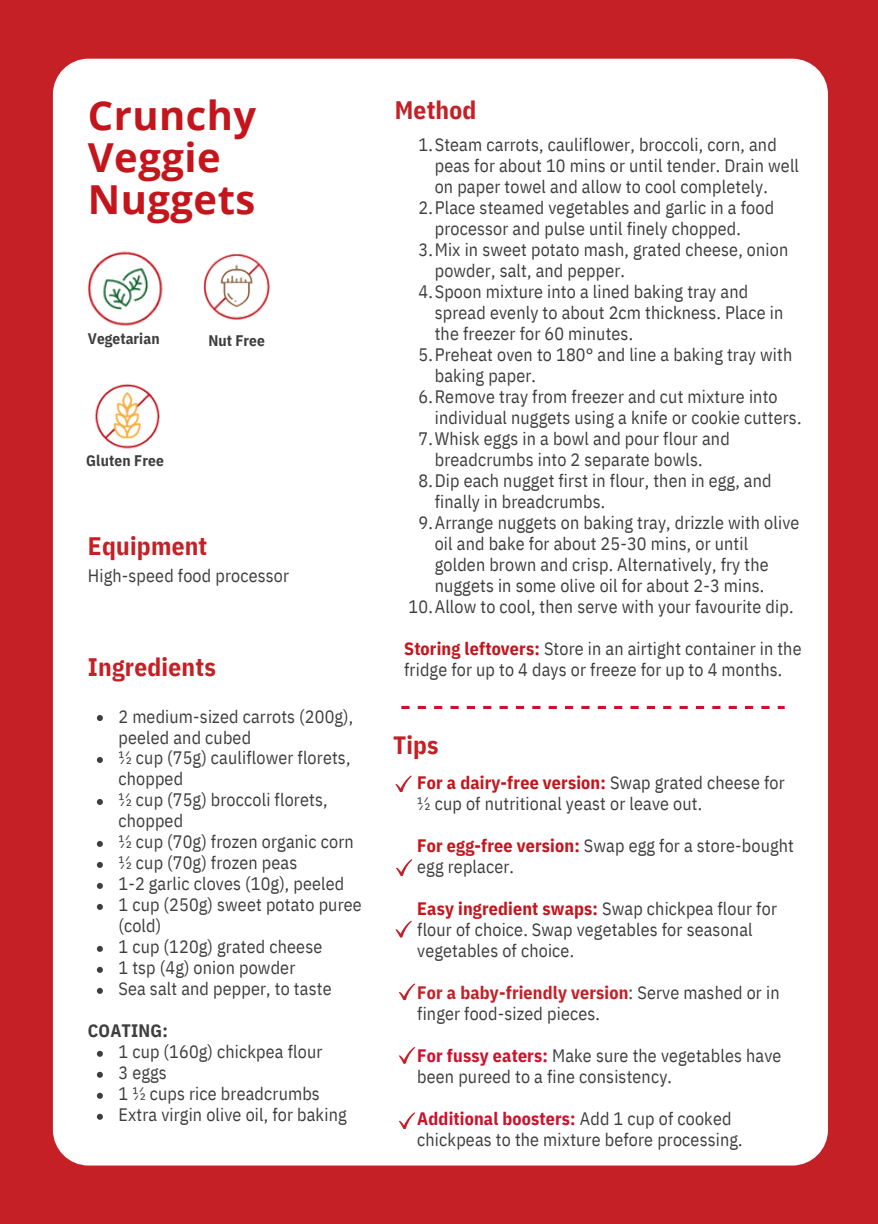
<style>
.page{position:relative;width:878px;height:1224px;background:#fff}
.page>*{position:absolute;margin:0;border:0;box-sizing:border-box;transform-origin:0 0}
.t1{font:700 40px/42px "Open Sans";letter-spacing:.01em;color:#c4151c}
.t2{font:700 25.2px "IBM Plex Sans Cond";letter-spacing:.01em;color:#c42026}
.t3{font:700 25px "IBM Plex Sans Cond";color:#c42026}
.t4{font:18px/21px "IBM Plex Sans Cond";letter-spacing:.01em;color:#3f3e3f}
.t5{font:700 18px "IBM Plex Sans Cond";letter-spacing:.01em;color:#3f3e3f}
.t6{font:700 15.4px "IBM Plex Sans Cond";letter-spacing:.005em;color:#3f3e3f}
.s1{font-weight:700;color:#c4151c}
.s2{font-weight:700;color:#c42026}
.s3{font-weight:700;color:#cf102d}
</style>
<div class="page">
<div style="left:0;top:0;width:877px;height:1223px;background:#c42026"></div>
<div style="left:53px;top:59px;width:774px;height:1107px;background:#fff;border-radius:36px"></div>
<svg style="left:396px;top:859px;width:16px;height:17px"></svg>
<svg style="left:395px;top:921px;width:17px;height:16px"></svg>
<svg style="left:777px;top:706px;width:7px;height:3px"></svg>
<svg style="left:761px;top:706px;width:8px;height:3px"></svg>
<svg style="left:745px;top:706px;width:8px;height:3px"></svg>
<svg style="left:728px;top:706px;width:8px;height:3px"></svg>
<svg style="left:712px;top:706px;width:8px;height:3px"></svg>
<svg style="left:696px;top:706px;width:8px;height:3px"></svg>
<svg style="left:679px;top:706px;width:8px;height:3px"></svg>
<svg style="left:663px;top:706px;width:8px;height:3px"></svg>
<svg style="left:646px;top:706px;width:9px;height:3px"></svg>
<svg style="left:630px;top:706px;width:8px;height:3px"></svg>
<svg style="left:614px;top:706px;width:8px;height:3px"></svg>
<svg style="left:597px;top:706px;width:9px;height:3px"></svg>
<svg style="left:581px;top:706px;width:8px;height:3px"></svg>
<svg style="left:565px;top:706px;width:8px;height:3px"></svg>
<svg style="left:548px;top:706px;width:9px;height:3px"></svg>
<svg style="left:532px;top:706px;width:8px;height:3px"></svg>
<svg style="left:516px;top:706px;width:8px;height:3px"></svg>
<svg style="left:499px;top:706px;width:8px;height:3px"></svg>
<svg style="left:483px;top:706px;width:8px;height:3px"></svg>
<svg style="left:467px;top:706px;width:8px;height:3px"></svg>
<svg style="left:450px;top:706px;width:8px;height:3px"></svg>
<svg style="left:434px;top:706px;width:8px;height:3px"></svg>
<svg style="left:418px;top:706px;width:8px;height:3px"></svg>
<svg style="left:401px;top:706px;width:8px;height:3px"></svg>
<svg style="left:395px;top:775px;width:17px;height:17px"></svg>
<img style="left:203px;top:254px;width:67px;height:66px">
<img style="left:88px;top:251px;width:75px;height:75px">
<svg style="left:97px;top:715px;width:6px;height:6px"></svg>
<svg style="left:97px;top:757px;width:6px;height:6px"></svg>
<svg style="left:97px;top:799px;width:6px;height:6px"></svg>
<svg style="left:97px;top:841px;width:6px;height:6px"></svg>
<svg style="left:97px;top:862px;width:6px;height:6px"></svg>
<svg style="left:97px;top:883px;width:6px;height:6px"></svg>
<svg style="left:97px;top:904px;width:6px;height:6px"></svg>
<svg style="left:97px;top:946px;width:6px;height:6px"></svg>
<svg style="left:97px;top:967px;width:6px;height:6px"></svg>
<svg style="left:97px;top:988px;width:6px;height:6px"></svg>
<svg style="left:97px;top:1051px;width:6px;height:6px"></svg>
<svg style="left:97px;top:1072px;width:6px;height:6px"></svg>
<svg style="left:97px;top:1093px;width:6px;height:6px"></svg>
<svg style="left:97px;top:1114px;width:6px;height:6px"></svg>
<img style="left:95px;top:384px;width:65px;height:65px">
<svg style="left:398px;top:983px;width:17px;height:17px"></svg>
<svg style="left:399px;top:1047px;width:16px;height:16px"></svg>
<svg style="left:399px;top:1112px;width:16px;height:17px"></svg>
<p class="t1" style="left:88px;top:94px;width:170px">Crunchy<br>Veggie<br>Nuggets</p>
<p class="t6" style="left:88px;top:328px;width:73px">Vegetarian</p>
<p class="t6" style="left:86px;top:450px;width:79px">Gluten Free</p>
<p class="t6" style="left:208px;top:330px;width:58px">Nut Free</p>
<p class="t2" style="left:88px;top:529px;width:121px">Equipment</p>
<p class="t4" style="left:88px;top:565px;width:203px">High-speed food processor</p>
<p class="t2" style="left:88px;top:650px;width:129px">Ingredients</p>
<p class="t4" style="left:118px;top:705px;width:236px">2 medium-sized carrots (200g), peeled and cubed</p>
<p class="t4" style="left:118px;top:747px;width:233px">½ cup (75g) cauliflower florets, chopped</p>
<p class="t4" style="left:118px;top:789px;width:210px">½ cup (75g) broccoli florets, chopped</p>
<p class="t4" style="left:118px;top:831px;width:237px">½ cup (70g) frozen organic corn</p>
<p class="t4" style="left:118px;top:852px;width:180px">½ cup (70g) frozen peas</p>
<p class="t4" style="left:118px;top:873px;width:227px">1-2 garlic cloves (10g), peeled</p>
<p class="t4" style="left:118px;top:894px;width:245px">1 cup (250g) sweet potato puree (cold)</p>
<p class="t4" style="left:118px;top:936px;width:205px">1 cup (120g) grated cheese</p>
<p class="t4" style="left:118px;top:957px;width:178px">1 tsp (4g) onion powder</p>
<p class="t4" style="left:118px;top:978px;width:214px">Sea salt and pepper, to taste</p>
<p class="t5" style="left:88px;top:1019px;width:81px">COATING:</p>
<p class="t4" style="left:118px;top:1041px;width:205px">1 cup (160g) chickpea flour</p>
<p class="t4" style="left:118px;top:1062px;width:50px">3 eggs</p>
<p class="t4" style="left:118px;top:1083px;width:203px">1 ½ cups rice breadcrumbs</p>
<p class="t4" style="left:118px;top:1104px;width:230px">Extra virgin olive oil, for baking</p>
<p class="t2" style="left:395px;top:93px;width:83px">Method</p>
<p class="t4" style="left:435px;top:134px;width:366px;text-indent:-16px">1.Steam carrots, cauliflower, broccoli, corn, and peas for about 10 mins or until tender. Drain well on paper towel and allow to cool completely.</p>
<p class="t4" style="left:435px;top:197px;width:341px;text-indent:-16px">2.Place steamed vegetables and garlic in a food processor and pulse until finely chopped.</p>
<p class="t4" style="left:435px;top:239px;width:355px;text-indent:-16px">3.Mix in sweet potato mash, grated cheese, onion powder, salt, and pepper.</p>
<p class="t4" style="left:435px;top:281px;width:350px;text-indent:-16px">4.Spoon mixture into a lined baking tray and spread evenly to about 2cm thickness. Place in the freezer for 60 minutes.</p>
<p class="t4" style="left:435px;top:344px;width:359px;text-indent:-16px">5.Preheat oven to 180° and line a baking tray with baking paper.</p>
<p class="t4" style="left:435px;top:386px;width:368px;text-indent:-16px">6.Remove tray from freezer and cut mixture into individual nuggets using a knife or cookie cutters.</p>
<p class="t4" style="left:435px;top:428px;width:296px;text-indent:-16px">7.Whisk eggs in a bowl and pour flour and breadcrumbs into 2 separate bowls.</p>
<p class="t4" style="left:435px;top:470px;width:338px;text-indent:-16px">8.Dip each nugget first in flour, then in egg, and finally in breadcrumbs.</p>
<p class="t4" style="left:435px;top:512px;width:366px;text-indent:-16px">9.Arrange nuggets on baking tray, drizzle with olive oil and bake for about 25-30 mins, or until golden brown and crisp. Alternatively, fry the nuggets in some olive oil for about 2-3 mins.</p>
<p class="t4" style="left:408px;top:596px;width:386px">10.Allow to cool, then serve with your favourite dip.</p>
<p class="t4" style="left:404px;top:638px;width:399px"><span class="s1">Storing leftovers:</span> Store in an airtight container in the fridge for up to 4 days or freeze for up to 4 months.</p>
<p class="t3" style="left:393px;top:728px;width:47px">Tips</p>
<p class="t4" style="left:417px;top:771px;width:369px"><span class="s1">For a dairy-free version:</span> Swap grated cheese for ½ cup of nutritional yeast or leave out.</p>
<p class="t4" style="left:417px;top:834px;width:378px"><span class="s1">For egg-free version:</span> Swap egg for a store-bought egg replacer.</p>
<p class="t4" style="left:417px;top:897px;width:361px"><span class="s1">Easy ingredient swaps:</span> Swap chickpea flour for flour of choice. Swap vegetables for seasonal vegetables of choice.</p>
<p class="t4" style="left:417px;top:981px;width:364px"><span class="s2">For a baby-friendly version</span>: Serve mashed or in finger food-sized pieces.</p>
<p class="t4" style="left:417px;top:1044px;width:365px"><span class="s3">For fussy eaters:</span> Make sure the vegetables have been pureed to a fine consistency.</p>
<p class="t4" style="left:417px;top:1107px;width:327px"><span class="s3">Additional boosters:</span> Add 1 cup of cooked chickpeas to the mixture before processing.</p>
</div>
